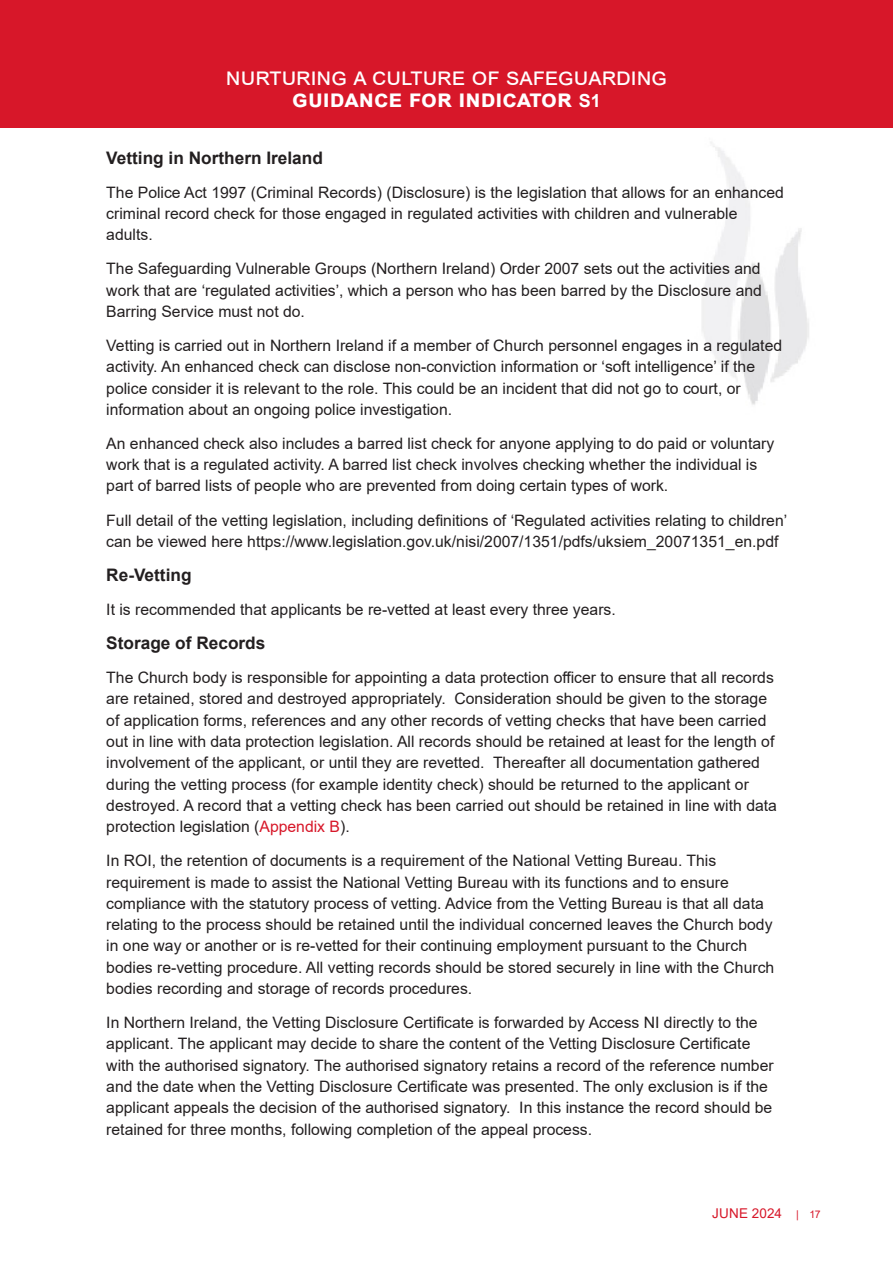
<style>
.page{position:relative;width:893px;height:1263px;background:#fff}
.page>*{position:absolute;margin:0;border:0;box-sizing:border-box;transform-origin:0 0}
.Master_page_title{font:24px/22.5px "Arial";letter-spacing:.255em;color:#fff;text-align:center}
.Black_sub_heading{font:700 17.25px "Arial";color:#231f20}
.Body_text{font:15.75px/21.3px "Arial";color:#231f20}
.t1{font:13.5px "Arial";letter-spacing:.01em;color:#d71729}
.s1{font-weight:700}
.s2{font-weight:700;font-size:18px}
.s3{color:#d71729}
.s4{font-size:10.5px}
</style>
<div class="page">
<div style="left:0;top:0;width:893px;height:128px;background:#d71729"></div>
<img style="left:702px;top:142px;width:107px;height:263px">
<p class="Master_page_title" style="left:226px;top:65px;width:442px">nurturing a culture of safeguarding <span class="s1">guidance for indicator</span> <span class="s2">S1</span></p>
<p class="Black_sub_heading" style="left:106px;top:145px;width:218px">Vetting in Northern Ireland</p>
<p class="Body_text" style="left:106px;top:181px;width:679px">The Police Act 1997 (Criminal Records) (Disclosure) is the legislation that allows for an enhanced criminal record check for those engaged in regulated activities with children and vulnerable adults.</p>
<p class="Body_text" style="left:106px;top:258px;width:657px;text-align:justify">The Safeguarding Vulnerable Groups (Northern Ireland) Order 2007 sets out the activities and work that are ‘regulated activities’, which a person who has been barred by the Disclosure and Barring Service must not do.</p>
<p class="Body_text" style="left:106px;top:335px;width:677px">Vetting is carried out in Northern Ireland if a member of Church personnel engages in a regulated activity. An enhanced check can disclose non-conviction information or ‘soft intelligence’ if the police consider it is relevant to the role. This could be an incident that did not go to court, or information about an ongoing police investigation.</p>
<p class="Body_text" style="left:106px;top:433px;width:669px">An enhanced check also includes a barred list check for anyone applying to do paid or voluntary work that is a regulated activity. A barred list check involves checking whether the individual is part of barred lists of people who are prevented from doing certain types of work.</p>
<p class="Body_text" style="left:106px;top:509px;width:682px">Full detail of the vetting legislation, including definitions of ‘Regulated activities relating to children’ can be viewed here https://www.legislation.gov.uk/nisi/2007/1351/pdfs/uksiem_20071351_en.pdf</p>
<p class="Black_sub_heading" style="left:106px;top:563px;width:87px">Re-Vetting</p>
<p class="Body_text" style="left:106px;top:599px;width:511px">It is recommended that applicants be re-vetted at least every three years.</p>
<p class="Black_sub_heading" style="left:106px;top:631px;width:161px">Storage of Records</p>
<p class="Body_text" style="left:106px;top:667px;width:672px">The Church body is responsible for appointing a data protection officer to ensure that all records are retained, stored and destroyed appropriately. Consideration should be given to the storage of application forms, references and any other records of vetting checks that have been carried out in line with data protection legislation. All records should be retained at least for the length of involvement of the applicant, or until they are revetted. Thereafter all documentation gathered during the vetting process (for example identity check) should be returned to the applicant or destroyed. A record that a vetting check has been carried out should be retained in line with data protection legislation (<span class="s3">Appendix B</span>).</p>
<p class="Body_text" style="left:106px;top:850px;width:669px">In ROI, the retention of documents is a requirement of the National Vetting Bureau. This requirement is made to assist the National Vetting Bureau with its functions and to ensure compliance with the statutory process of vetting. Advice from the Vetting Bureau is that all data relating to the process should be retained until the individual concerned leaves the Church body in one way or another or is re-vetted for their continuing employment pursuant to the Church bodies re-vetting procedure. All vetting records should be stored securely in line with the Church bodies recording and storage of records procedures.</p>
<p class="Body_text" style="left:106px;top:1012px;width:669px">In Northern Ireland, the Vetting Disclosure Certificate is forwarded by Access NI directly to the applicant. The applicant may decide to share the content of the Vetting Disclosure Certificate with the authorised signatory. The authorised signatory retains a record of the reference number and the date when the Vetting Disclosure Certificate was presented. The only exclusion is if the applicant appeals the decision of the authorised signatory. In this instance the record should be retained for three months, following completion of the appeal process.</p>
<p class="t1" style="left:712px;top:1204px;width:110px">JUNE 2024 <span class="s4">| 17</span></p>
</div>
